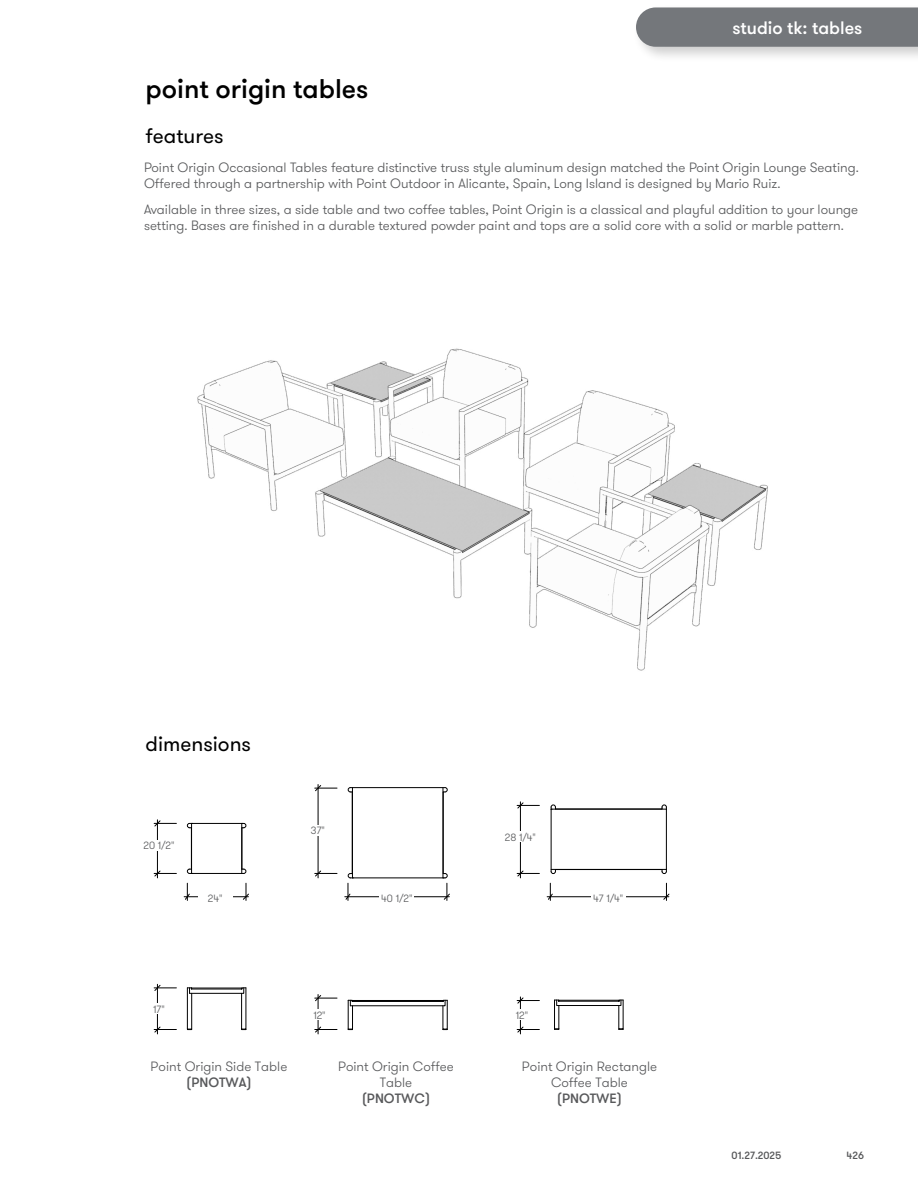
<style>
.page{position:relative;width:918px;height:1188px;background:#fff}
.page>*{position:absolute;margin:0;border:0;box-sizing:border-box;transform-origin:0 0}
.t1{font:500 27px "GT Walsheim Pro";color:#000}
.t2{font:21px "GT Walsheim Pro";color:#000}
.t3{font:500 18px "GT Walsheim Pro";color:#fff}
.t4{font:300 13.5px/16.2px "GT Walsheim Pro";color:#58595b;text-align:center}
.t5{font:500 13.5px "GT Walsheim Pro";color:#58595b}
.t6{font:300 10.5px "GT Walsheim Pro";color:#58595b}
.t7{font:500 10.5px "GT Walsheim Pro";color:#58595b}
</style>
<div class="page">
<div style="left:633px;top:4px;width:285px;height:59px;background:#000;opacity:.2"></div>
<div style="left:636px;top:7px;width:282px;height:40px;background:#74777b"></div>
<img style="left:197px;top:348px;width:571px;height:323px">
<hr style="left:157px;top:984px;width:1px;height:50px;background:#000">
<svg style="left:154px;top:1027px;width:22px;height:5px"></svg>
<svg style="left:154px;top:985px;width:22px;height:6px"></svg>
<hr style="left:157px;top:820px;width:1px;height:58px;background:#000">
<svg style="left:154px;top:871px;width:22px;height:5px"></svg>
<svg style="left:154px;top:821px;width:22px;height:5px"></svg>
<hr style="left:184px;top:896px;width:64px;height:1px;background:#000">
<svg style="left:185px;top:883px;width:4px;height:17px"></svg>
<svg style="left:243px;top:883px;width:6px;height:17px"></svg>
<svg style="left:348px;top:1000px;width:100px;height:30px"></svg>
<hr style="left:350px;top:878px;width:95px;height:1px;background:#000">
<hr style="left:350px;top:787px;width:95px;height:1px;background:#000">
<svg style="left:443px;top:787px;width:5px;height:6px"></svg>
<hr style="left:443px;top:792px;width:1px;height:81px;background:#000">
<svg style="left:348px;top:787px;width:5px;height:6px"></svg>
<hr style="left:352px;top:792px;width:1px;height:81px;background:#000">
<svg style="left:187px;top:987px;width:60px;height:43px"></svg>
<hr style="left:666px;top:807px;width:1px;height:64px;background:#000">
<hr style="left:551px;top:807px;width:1px;height:64px;background:#000">
<svg style="left:551px;top:869px;width:5px;height:5px"></svg>
<svg style="left:661px;top:869px;width:6px;height:5px"></svg>
<svg style="left:551px;top:805px;width:5px;height:5px"></svg>
<svg style="left:661px;top:805px;width:6px;height:5px"></svg>
<hr style="left:556px;top:809px;width:106px;height:1px;background:#000">
<hr style="left:556px;top:869px;width:106px;height:1px;background:#000">
<svg style="left:554px;top:1000px;width:70px;height:30px"></svg>
<hr style="left:190px;top:873px;width:54px;height:1px;background:#000">
<hr style="left:190px;top:823px;width:54px;height:1px;background:#000">
<svg style="left:187px;top:823px;width:6px;height:6px"></svg>
<svg style="left:187px;top:869px;width:6px;height:5px"></svg>
<svg style="left:242px;top:869px;width:4px;height:5px"></svg>
<hr style="left:242px;top:828px;width:1px;height:41px;background:#000">
<hr style="left:191px;top:828px;width:1px;height:41px;background:#000">
<svg style="left:241px;top:823px;width:5px;height:6px"></svg>
<hr style="left:318px;top:995px;width:1px;height:39px;background:#000">
<svg style="left:315px;top:1027px;width:22px;height:5px"></svg>
<svg style="left:315px;top:995px;width:22px;height:6px"></svg>
<hr style="left:318px;top:785px;width:1px;height:93px;background:#000">
<svg style="left:315px;top:871px;width:22px;height:5px"></svg>
<svg style="left:315px;top:785px;width:22px;height:6px"></svg>
<hr style="left:345px;top:896px;width:104px;height:1px;background:#000">
<svg style="left:346px;top:873px;width:7px;height:27px"></svg>
<svg style="left:443px;top:873px;width:6px;height:27px"></svg>
<hr style="left:520px;top:997px;width:1px;height:37px;background:#000">
<svg style="left:517px;top:1027px;width:22px;height:5px"></svg>
<svg style="left:517px;top:998px;width:22px;height:5px"></svg>
<hr style="left:520px;top:802px;width:1px;height:76px;background:#000">
<svg style="left:517px;top:871px;width:22px;height:5px"></svg>
<svg style="left:517px;top:803px;width:22px;height:5px"></svg>
<hr style="left:547px;top:896px;width:122px;height:1px;background:#000">
<svg style="left:548px;top:883px;width:4px;height:17px"></svg>
<svg style="left:664px;top:883px;width:5px;height:17px"></svg>
<div style="left:198px;top:892px;width:35px;height:11px;background:#fff"></div>
<div style="left:380px;top:892px;width:34px;height:11px;background:#fff"></div>
<div style="left:591px;top:892px;width:35px;height:11px;background:#fff"></div>
<div style="left:141px;top:840px;width:36px;height:10px;background:#fff"></div>
<div style="left:300px;top:825px;width:36px;height:11px;background:#fff"></div>
<div style="left:502px;top:832px;width:36px;height:10px;background:#fff"></div>
<div style="left:141px;top:1003px;width:36px;height:11px;background:#fff"></div>
<div style="left:302px;top:1010px;width:36px;height:10px;background:#fff"></div>
<div style="left:504px;top:1010px;width:36px;height:10px;background:#fff"></div>
<h1 class="t1" style="left:146px;top:72px;width:225px">point origin tables</h1>
<h2 class="t2" style="left:146px;top:123px;width:80px">features</h2>
<h3 class="t3" style="left:732px;top:17px;width:132px">studio tk: tables</h3>
<p class="t4" style="left:144px;top:160px;width:716px;text-align:left">Point Origin Occasional Tables feature distinctive truss style aluminum design matched the Point Origin Lounge Seating.<br>Offered through a partnership with Point Outdoor in Alicante, Spain, Long Island is designed by Mario Ruiz.</p>
<p class="t4" style="left:144px;top:201px;width:716px;text-align:left">Available in three sizes, a side table and two coffee tables, Point Origin is a classical and playful addition to your lounge setting. Bases are finished in a durable textured powder paint and tops are a solid core with a solid or marble pattern.</p>
<h2 class="t2" style="left:146px;top:731px;width:107px">dimensions</h2>
<p class="t6" style="left:144px;top:839px;width:32px">20 1/2"</p>
<p class="t6" style="left:311px;top:824px;width:15px">37"</p>
<p class="t6" style="left:505px;top:831px;width:33px">28 1/4"</p>
<p class="t6" style="left:153px;top:1002px;width:13px">17"</p>
<p class="t6" style="left:208px;top:892px;width:16px">24"</p>
<p class="t6" style="left:381px;top:892px;width:33px">40 1/2"</p>
<p class="t6" style="left:593px;top:892px;width:32px">47 1/4"</p>
<p class="t6" style="left:313px;top:1009px;width:14px">12"</p>
<p class="t6" style="left:516px;top:1009px;width:14px">12"</p>
<p class="t4" style="left:151px;top:1058px;width:138px">Point Origin Side Table</p>
<p class="t5" style="left:186px;top:1074px;width:67px">(PNOTWA)</p>
<p class="t4" style="left:338px;top:1058px;width:117px">Point Origin Coffee<br>Table</p>
<p class="t5" style="left:362px;top:1090px;width:70px">(PNOTWC)</p>
<p class="t4" style="left:522px;top:1058px;width:137px">Point Origin Rectangle<br>Coffee Table</p>
<p class="t5" style="left:557px;top:1090px;width:67px">(PNOTWE)</p>
<p class="t7" style="left:732px;top:1149px;width:51px">01.27.2025</p>
<p class="t7" style="left:847px;top:1149px;width:19px">426</p>
</div>
